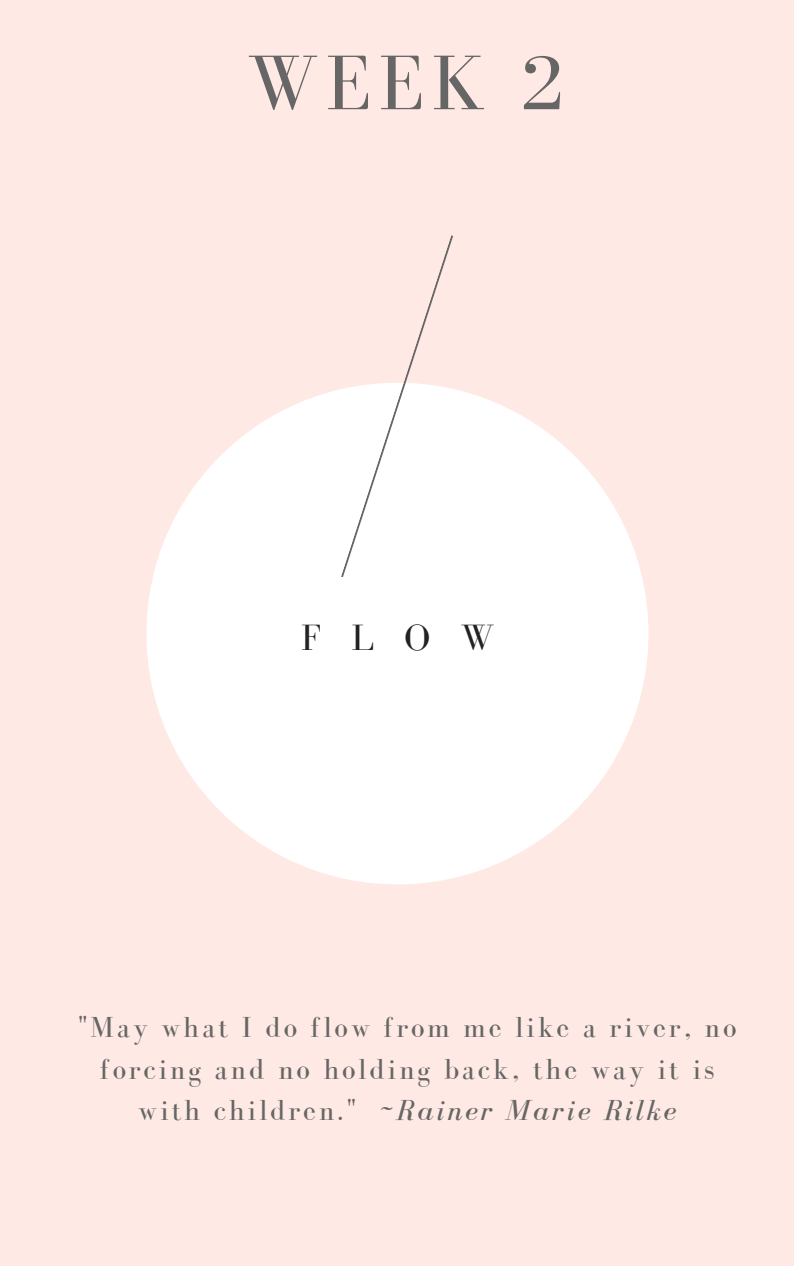
<style>
.page{position:relative;width:794px;height:1266px;background:#fff}
.page>*{position:absolute;margin:0;border:0;box-sizing:border-box;transform-origin:0 0}
.t1{font:79.65px "Bodoni FLF";color:#666}
.t2{font:37.65px "Bodoni FLF";color:#222}
.t3{font:29.85px/41.6px "Bodoni FLF";letter-spacing:.09em;color:#666;text-align:center}
.s1{font-style:italic}
</style>
<div class="page">
<div style="left:0;top:0;width:793px;height:1266px;background:#ffe9e4"></div>
<div style="left:146px;top:383px;width:502px;height:501px;background:#fff;border-radius:50%"></div>
<svg style="left:341px;top:235px;width:112px;height:342px"></svg>
<h1 class="t1" style="left:246px;top:40px;width:318px">WEEK 2</h1>
<p class="t2" style="left:300px;top:617px;width:195px">FLOW</p>
<p class="t3" style="left:78px;top:1006px;width:659px">"May what I do flow from me like a river, no forcing and no holding back, the way it is with children." <span class="s1">~Rainer Marie Rilke</span></p>
</div>
